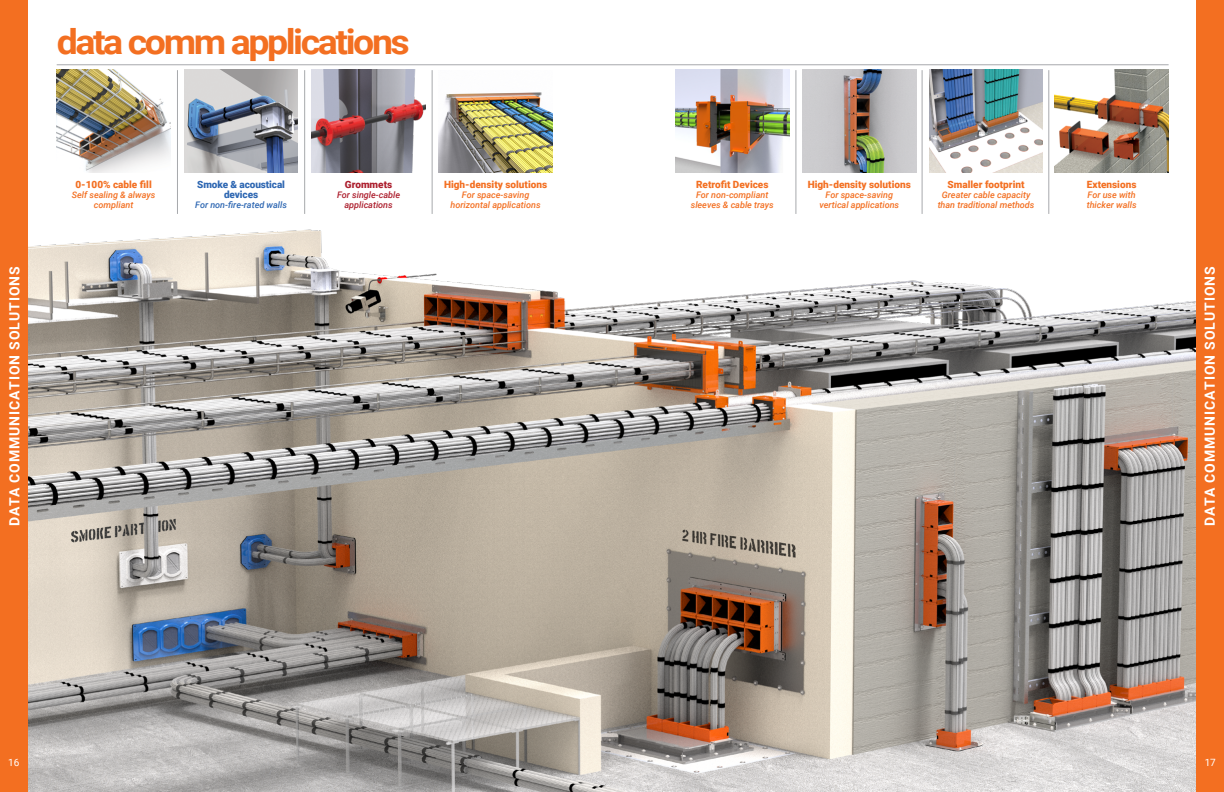
<style>
.page{position:relative;width:1224px;height:792px;background:#fff}
.page>*{position:absolute;margin:0;border:0;box-sizing:border-box;transform-origin:0 0}
.t1{font:700 34.7px "Roboto";letter-spacing:-.065em;color:#f36f21;scale:1.08 1}
.t2{font:700 14px "Roboto";letter-spacing:.07em;color:#fff}
.t3{font:900 10px "Roboto";color:#f36f21}
.t4{font:900 10px/10px "Roboto";letter-spacing:-.01em;color:#2e67b2;text-align:center}
.t5{font:900 10px "Roboto";color:#ac1e2d}
.t6{font:10px "Roboto";color:#fff}
.t7{font:italic 500 9px/10px "Roboto";color:#f36f21;text-align:center}
.t8{font:italic 500 9px/10px "Roboto";color:#ac1e2d;text-align:center}
.t9{font:italic 500 9px "Roboto";color:#2e67b2}
</style>
<div class="page">
<img style="left:28px;top:221px;width:1169px;height:571px">
<hr style="left:177px;top:70px;width:1px;height:144px;background:#a7a9ac">
<hr style="left:796px;top:70px;width:1px;height:144px;background:#a7a9ac">
<hr style="left:305px;top:70px;width:1px;height:144px;background:#a7a9ac">
<hr style="left:922px;top:70px;width:1px;height:144px;background:#a7a9ac">
<hr style="left:432px;top:70px;width:1px;height:144px;background:#a7a9ac">
<hr style="left:1049px;top:70px;width:1px;height:144px;background:#a7a9ac">
<div style="left:1197px;top:0;width:27px;height:792px;background:#f36f21"></div>
<div style="left:0;top:0;width:28px;height:792px;background:#f36f21"></div>
<img style="left:1055px;top:70px;width:113px;height:103px">
<img style="left:676px;top:70px;width:113px;height:103px">
<img style="left:803px;top:70px;width:113px;height:103px">
<img style="left:184px;top:70px;width:114px;height:103px">
<img style="left:929px;top:70px;width:114px;height:103px">
<img style="left:439px;top:92px;width:113px;height:81px">
<img style="left:57px;top:70px;width:113px;height:103px">
<img style="left:312px;top:70px;width:113px;height:103px">
<hr style="left:57px;top:64px;width:1112px;height:1px;background:#a7a9ac">
<h1 class="t1" style="left:57px;top:17px;width:329px">data comm applications</h1>
<p class="t3" style="left:76px;top:178px;width:78px">0-100% cable fill</p>
<p class="t7" style="left:72px;top:190px;width:85px">Self sealing &amp; always compliant</p>
<p class="t4" style="left:197px;top:179px;width:89px">Smoke &amp; acoustical devices</p>
<p class="t9" style="left:195px;top:199px;width:93px">For non-fire-rated walls</p>
<p class="t5" style="left:345px;top:178px;width:49px">Grommets</p>
<p class="t8" style="left:337px;top:190px;width:65px">For single-cable applications</p>
<p class="t3" style="left:444px;top:178px;width:105px">High-density solutions</p>
<p class="t7" style="left:451px;top:190px;width:92px">For space-saving horizontal applications</p>
<p class="t3" style="left:696px;top:178px;width:74px">Retrofit Devices</p>
<p class="t7" style="left:691px;top:190px;width:85px">For non-compliant sleeves &amp; cable trays</p>
<p class="t3" style="left:808px;top:178px;width:105px">High-density solutions</p>
<p class="t7" style="left:819px;top:190px;width:81px">For space-saving vertical applications</p>
<p class="t3" style="left:948px;top:178px;width:78px">Smaller footprint</p>
<p class="t7" style="left:938px;top:190px;width:98px">Greater cable capacity than traditional methods</p>
<p class="t3" style="left:1087px;top:178px;width:51px">Extensions</p>
<p class="t7" style="left:1087px;top:190px;width:51px;text-align:left">For use with thicker walls</p>
<h2 class="t2" style="left:5px;top:526px;width:261px;rotate:-90deg">DATA COMMUNICATION SOLUTIONS</h2>
<h2 class="t2" style="left:1200px;top:526px;width:261px;rotate:-90deg">DATA COMMUNICATION SOLUTIONS</h2>
<p class="t6" style="left:8px;top:756px;width:13px">16</p>
<p class="t6" style="left:1205px;top:756px;width:13px">17</p>
</div>
